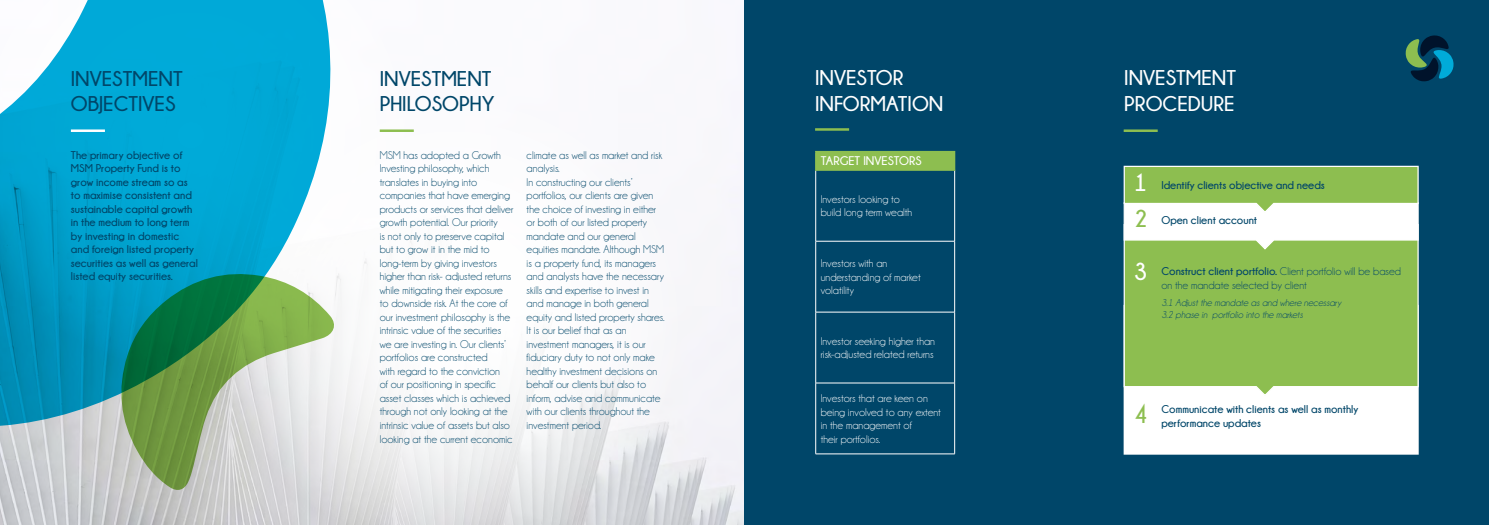
<style>
.page{position:relative;width:1489px;height:525px;background:#fff}
.page>*{position:absolute;margin:0;border:0;box-sizing:border-box;transform-origin:0 0}
.t1{font:700 24.5px "Champagne&Limousines";color:#8dbe50}
.t2{font:700 24.5px "Champagne&Limousines";color:#fff}
.t3{font:700 21.25px/25.5px "Champagne&Limousines";color:#004669}
.t4{font:700 21.25px/25.5px "Champagne&Limousines";color:#fff}
.t5{font:700 12.5px "Champagne&Limousines";color:#fff}
.t6{font:11.25px/13.5px "Champagne&Limousines";color:#004669}
.t7{font:700 11.25px/13.5px "Champagne&Limousines";color:#004669}
.t8{font:11.25px/13.5px "Champagne&Limousines";color:#fff}
.t9{font:italic 10px/11.2px "Champagne&Limousines";color:#004669}
.s1{font-weight:700}
</style>
<div class="page">
<img style="left:0;top:265px;width:744px;height:259px">
<svg style="left:218px;top:129px;width:469px;height:395px"></svg>
<div style="left:744px;top:0;width:744px;height:524px;background:#004669"></div>
<svg style="left:0;top:0;width:342px;height:441px;background:#24aed4"></svg>
<div style="left:1124px;top:305px;width:293px;height:149px;background:#fff"></div>
<svg style="left:1123px;top:250px;width:296px;height:147px;background:#95c25d"></svg>
<hr style="left:71px;top:129px;width:34px;height:3px;background:#fff">
<hr style="left:380px;top:129px;width:34px;height:3px;background:#8dbe50">
<svg style="left:1405px;top:35px;width:48px;height:47px"></svg>
<hr style="left:815px;top:128px;width:34px;height:3px;background:#8dbe50">
<hr style="left:1123px;top:129px;width:34px;height:3px;background:#8dbe50">
<div style="left:815px;top:151px;width:139px;height:19px;background:#8dbe50"></div>
<hr style="left:815px;top:170px;width:1px;height:71px;background:#fff">
<hr style="left:954px;top:170px;width:1px;height:71px;background:#fff">
<hr style="left:815px;top:241px;width:139px;height:1px;background:#fff">
<hr style="left:815px;top:241px;width:1px;height:71px;background:#fff">
<hr style="left:954px;top:241px;width:1px;height:71px;background:#fff">
<hr style="left:815px;top:312px;width:139px;height:1px;background:#fff">
<hr style="left:815px;top:312px;width:1px;height:70px;background:#fff">
<hr style="left:954px;top:312px;width:1px;height:70px;background:#fff">
<hr style="left:815px;top:382px;width:139px;height:1px;background:#fff">
<hr style="left:815px;top:383px;width:1px;height:70px;background:#fff">
<hr style="left:954px;top:383px;width:1px;height:70px;background:#fff">
<hr style="left:815px;top:453px;width:139px;height:1px;background:#fff">
<hr style="left:815px;top:151px;width:140px;height:1px;background:#8dbe50">
<svg style="left:815px;top:152px;width:1px;height:18px"></svg>
<svg style="left:954px;top:152px;width:1px;height:18px"></svg>
<hr style="left:815px;top:170px;width:140px;height:1px;background:#8dbe50">
<svg style="left:1123px;top:165px;width:296px;height:85px;background:#bfdaa0"></svg>
<svg style="left:117px;top:270px;width:220px;height:222px;background:#89b493"></svg>
<h2 class="t3" style="left:71px;top:65px;width:113px">INVESTMENT<br>OBJECTIVES</h2>
<h2 class="t3" style="left:380px;top:65px;width:116px">INVESTMENT<br>PHILOSOPHY</h2>
<p class="t7" style="left:71px;top:148px;width:129px">The primary objective of<br>MSM Property Fund tois grow income stream so as to maximise consistent and sustainable capital growth in the medium to long term by investing in domestic and foreign listed property securities as well as general listed equity securities.</p>
<p class="t6" style="left:380px;top:148px;width:135px">MSM has adopted a Growth<br>Investing philosophy, which translates in buying into companies that have emerging products or services that deliver growth potential. Our priority<br>is not only to preserve capital but to grow init the mid to long-term by giving investors higher than risk- adjusted returns while mitigating their exposure to downside risk. At the core of our investment philosophy is the intrinsic value of the securities we are investing .i n Our clients‘ portfolios are constructed<br>with regard to the conviction<br>of our positioning in specific asset classes which is achieved through not only looking at the intrinsic value of assets but also looking at the current economic</p>
<p class="t6" style="left:526px;top:148px;width:139px">climate as well as market and risk analysis.<br>In constructing our clients‘ portfolios, our clients are given the choice of investing in either or both of our listed property mandate and our general equities mandate. Although MSM<br>ais property fund, its managers and analysts have the necessary skills and expertise to invest in and manage in both general equity and listed property shares. isIt our belief that as an investment managers isit, our fiduciary duty to not only make healthy investment decisions on behalf our clients but also to inform, advise and communicate with our clients throughout the investment period.</p>
<h2 class="t4" style="left:815px;top:65px;width:130px">INVESTOR<br>INFORMATION</h2>
<h2 class="t4" style="left:1124px;top:65px;width:113px">INVESTMENT<br>PROCEDURE</h2>
<p class="t5" style="left:820px;top:154px;width:102px">TARGET INVESTORS</p>
<p class="t8" style="left:820px;top:192px;width:93px">Investors looking to build long term wealth</p>
<p class="t8" style="left:820px;top:256px;width:101px">Investors with an understanding of market volatility</p>
<p class="t8" style="left:820px;top:334px;width:116px">Investor seeking higher than risk-adjusted related returns</p>
<p class="t8" style="left:820px;top:391px;width:122px">Investors that are keen on being involved to any extent in the management of<br>their portfolios.</p>
<h1 class="t2" style="left:1133px;top:169px;width:15px">1</h1>
<h1 class="t1" style="left:1133px;top:205px;width:16px">2</h1>
<h1 class="t2" style="left:1133px;top:257px;width:15px">3</h1>
<p class="t7" style="left:1161px;top:178px;width:165px">Identify clients objective and needs</p>
<p class="t7" style="left:1161px;top:213px;width:97px">Open client account</p>
<p class="t6" style="left:1161px;top:264px;width:241px"><span class="s1">Construct client portfolio.</span> Client portfolio will be based on the mandate selected by client</p>
<p class="t9" style="left:1212px;top:297px;width:130px;text-indent:-51px">3.1 Adjust the mandate as and where necessary portfolio into the markets</p>
<p class="t9" style="left:1161px;top:308px;width:47px">3.2 phase in</p>
<h1 class="t1" style="left:1133px;top:400px;width:15px">4</h1>
<p class="t7" style="left:1161px;top:402px;width:198px">Communicate with clients as well as monthly performance updates</p>
</div>
